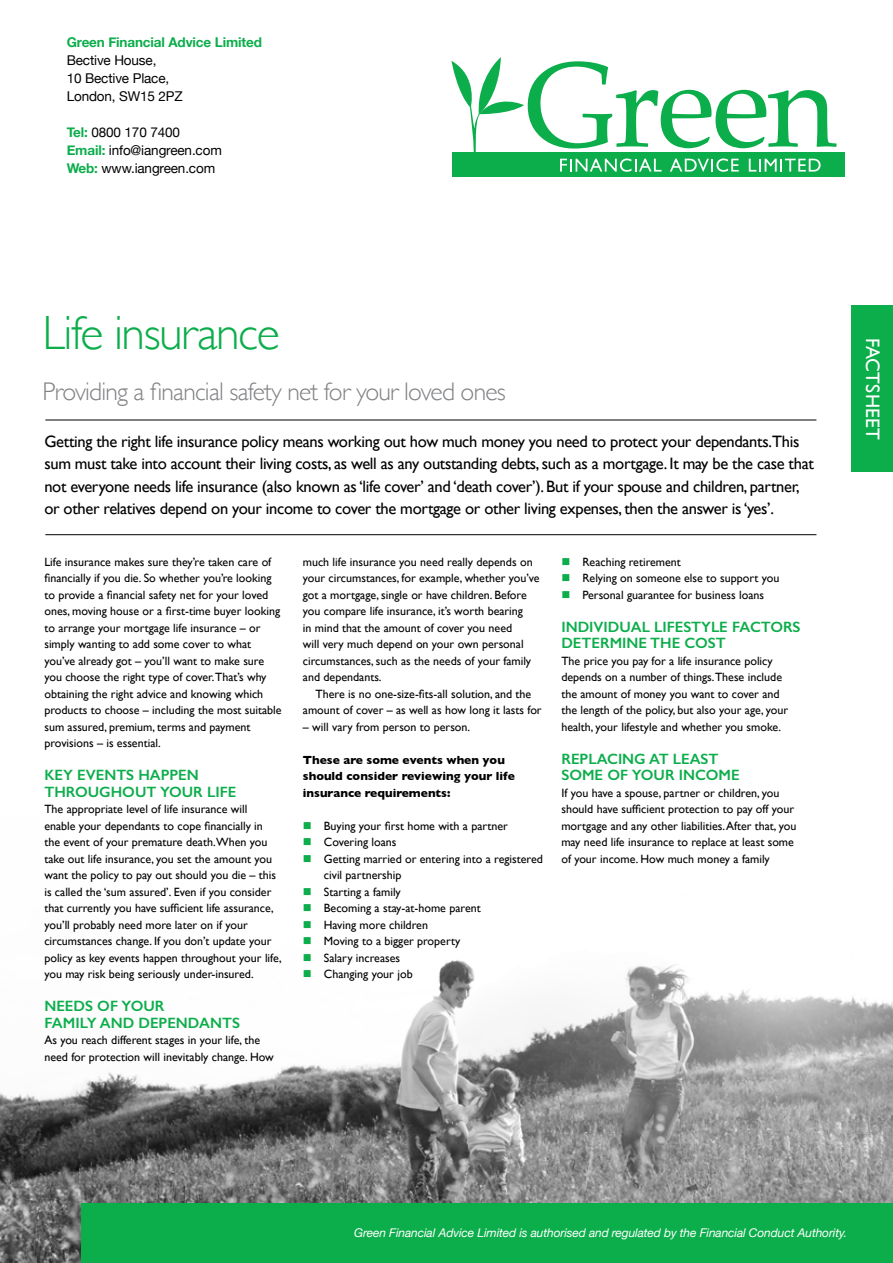
<style>
.page{position:relative;width:893px;height:1263px;background:#fff}
.page>*{position:absolute;margin:0;border:0;box-sizing:border-box;transform-origin:0 0}
.t1{font:300 48px "Gill Sans";letter-spacing:-.03em;color:#0cad4b}
.t2{font:300 25.5px "Gill Sans";letter-spacing:-.03em;color:#808285}
.t3{font:19.5px "Gill Sans";letter-spacing:.01em;color:#fff}
.t4{font:16.5px/22.5px "Gill Sans";letter-spacing:-.02em;color:#000}
.t5{font:600 15px/16.5px "Gill Sans";color:#0cad4b}
.t6{font:13.5px/18px "Helvetica Neue";letter-spacing:-.01em;color:#000}
.t7{font:700 13.5px "Helvetica Neue";letter-spacing:-.01em;color:#0cad4b}
.t8{font:12px/16.5px "Gill Sans";color:#000}
.t9{font:italic 12px "Helvetica Neue";letter-spacing:-.01em;color:#fff}
.t10{font:700 12px/16.5px "Gill Sans";color:#000}
.s1{font-weight:700;color:#0cad4b}
.s2{color:#0cad4b}
</style>
<div class="page">
<img style="left:0;top:960px;width:893px;height:303px">
<hr style="left:45px;top:534px;width:771px;height:1px;background:#000">
<hr style="left:45px;top:420px;width:771px;height:1px;background:#000">
<div style="left:851px;top:306px;width:42px;height:166px;background:#0cad4b"></div>
<div style="left:81px;top:1203px;width:812px;height:60px;background:#0cad4b"></div>
<div style="left:452px;top:152px;width:393px;height:24px;background:#0cad4b"></div>
<svg style="left:451px;top:57px;width:385px;height:115px"></svg>
<p class="t7" style="left:67px;top:34px;width:197px">Green Financial Advice Limited</p>
<p class="t6" style="left:67px;top:51px;width:118px">Bective House,<br>10 Bective Place,<br>London, SW15 2PZ</p>
<p class="t6" style="left:67px;top:123px;width:157px"><span class="s1">Tel:</span> 0800 170 7400<br><span class="s1">Email:</span> info@iangreen.com<br><span class="s1">Web:</span> www.iangreen.com</p>
<h1 class="t1" style="left:43px;top:306px;width:239px">Life insurance</h1>
<h2 class="t2" style="left:43px;top:377px;width:465px">Providing a financial safety net for your loved ones</h2>
<p class="t4" style="left:44px;top:430px;width:771px">Getting the right life insurance policy means working out how much money you need to protect your dependants.This sum must take into account their living costs, as well as any outstanding debts, such as a mortgage. It may be the case that not everyone needs life insurance (also known as ‘life cover’ and ‘death cover’). But if your spouse and children, partner, or other relatives depend on your income to cover the mortgage or other living expenses, then the answer is ‘yes’.</p>
<p class="t8" style="left:44px;top:553px;width:239px">Life insurance makes sure they’re taken care of financially if you die. So whether you’re looking to provide a financial safety net for your loved ones, moving house or a first-time buyer looking to arrange your mortgage life insurance – or simply wanting to add some cover to what you’ve already got – you’ll want to make sure you choose the right type of cover.That’s why obtaining the right advice and knowing which products to choose – including the most suitable sum assured, premium, terms and payment provisions – is essential.</p>
<p class="t5" style="left:44px;top:767px;width:193px">KEY EVENTS HAPPEN<br>THROUGHOUT YOUR LIFE</p>
<p class="t8" style="left:44px;top:801px;width:239px">The appropriate level of life insurance will<br>enable your dependants to cope financially in<br>the event of your premature death.When you take out life insurance, you set the amount you want the policy to pay out should you die – this is called the ‘sum assured’. Even if you consider that currently you have sufficient life assurance, you’ll probably need more later on if your circumstances change. If you don’t update your policy as key events happen throughout your life, you may risk being seriously under-insured.</p>
<p class="t5" style="left:44px;top:998px;width:197px">NEEDS OF YOUR<br>FAMILY AND DEPENDANTS</p>
<p class="t8" style="left:44px;top:1032px;width:231px">As you reach different stages in your life, the need for protection will inevitably change. How</p>
<p class="t8" style="left:303px;top:553px;width:238px">much life insurance you need really depends on your circumstances, for example, whether you’ve got a mortgage, single or have children. Before you compare life insurance, it’s worth bearing<br>in mind that the amount of cover you need<br>will very much depend on your own personal circumstances, such as the needs of your family and dependants.</p>
<p class="t8" style="left:303px;top:685px;width:240px;text-align:center">There is no one-size-fits-all solution, and the amount of cover – as well as how long it lasts for</p>
<p class="t8" style="left:303px;top:718px;width:169px">– will vary from person to person.</p>
<p class="t10" style="left:303px;top:751px;width:213px">These are some events when you should consider reviewing your life insurance requirements:</p>
<p class="t8" style="left:303px;top:817px;width:207px"><span class="s2">■</span> Buying your first home with a partner</p>
<p class="t8" style="left:303px;top:834px;width:95px"><span class="s2">■</span> Covering loans</p>
<p class="t8" style="left:324px;top:850px;width:221px;text-indent:-21px"><span class="s2">■</span> Getting married or entering into a registered civil partnership</p>
<p class="t8" style="left:303px;top:883px;width:99px"><span class="s2">■</span> Starting a family</p>
<p class="t8" style="left:303px;top:900px;width:179px"><span class="s2">■</span> Becoming a stay-at-home parent</p>
<p class="t8" style="left:303px;top:916px;width:127px"><span class="s2">■</span> Having more children</p>
<p class="t8" style="left:303px;top:933px;width:159px"><span class="s2">■</span> Moving to a bigger property</p>
<p class="t8" style="left:303px;top:949px;width:99px"><span class="s2">■</span> Salary increases</p>
<p class="t8" style="left:303px;top:966px;width:111px"><span class="s2">■</span> Changing your job</p>
<p class="t8" style="left:561px;top:553px;width:121px"><span class="s2">■</span> Reaching retirement</p>
<p class="t8" style="left:561px;top:570px;width:219px"><span class="s2">■</span> Relying on someone else to support you</p>
<p class="t8" style="left:561px;top:586px;width:204px"><span class="s2">■</span> Personal guarantee for business loans</p>
<p class="t5" style="left:561px;top:618px;width:241px">INDIVIDUAL LIFESTYLE FACTORS<br>DETERMINE THE COST</p>
<p class="t8" style="left:561px;top:652px;width:228px">The price you pay for a life insurance policy depends on a number of things.These include the amount of money you want to cover and the length of the policy, but also your age, your health, your lifestyle and whether you smoke.</p>
<p class="t5" style="left:561px;top:750px;width:180px">REPLACING AT LEAST<br>SOME OF YOUR INCOME</p>
<p class="t8" style="left:561px;top:784px;width:236px">If you have a spouse, partner or children, you should have sufficient protection to pay off your mortgage and any other liabilities. After that, you may need life insurance to replace at least some of your income. How much money a family</p>
<h3 class="t3" style="left:884px;top:338px;width:104px;rotate:90deg">FACTSHEET</h3>
<p class="t9" style="left:354px;top:1226px;width:494px">Green Financial Advice Limited is authorised and regulated by the Financial Conduct Authority.</p>
</div>
